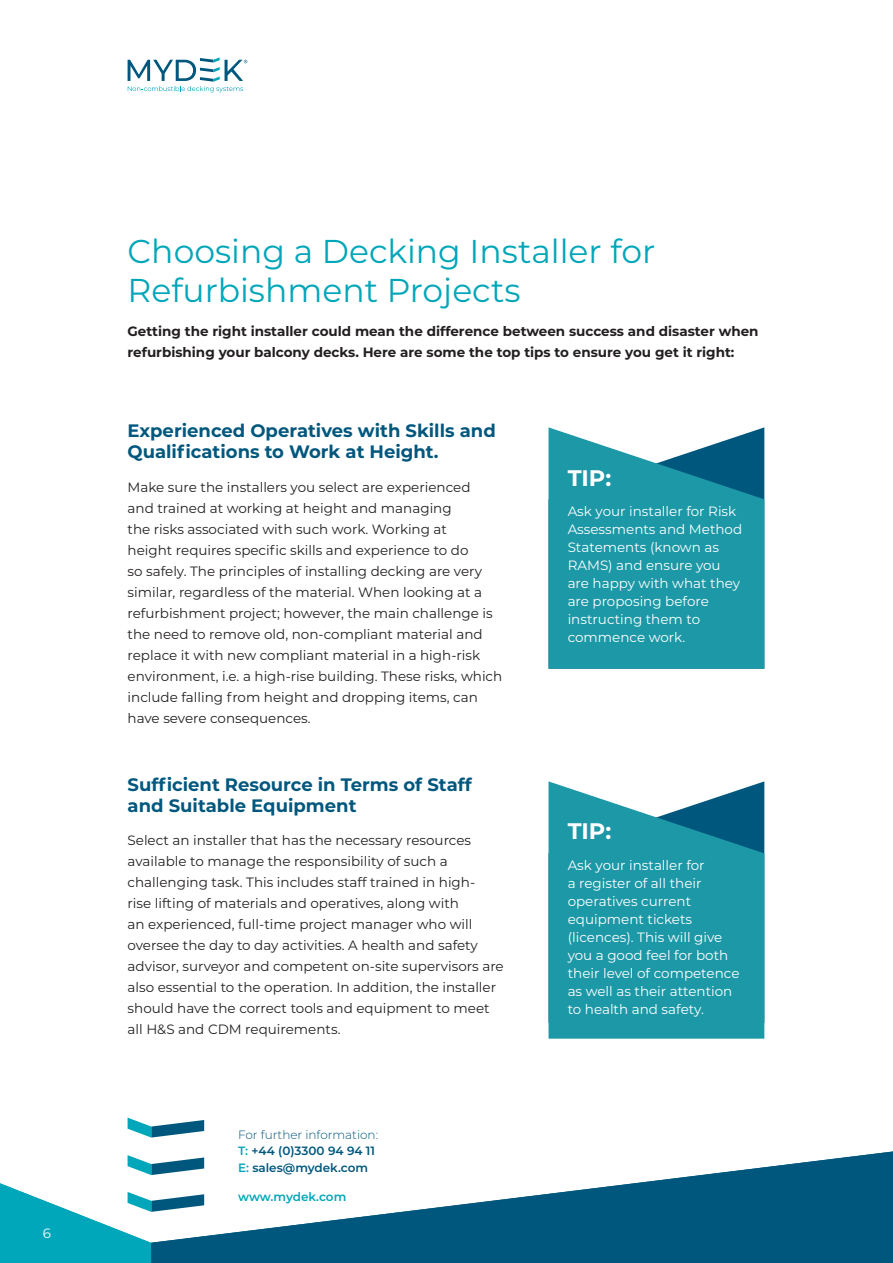
<style>
.page{position:relative;width:893px;height:1263px;background:#fff}
.page>*{position:absolute;margin:0;border:0;box-sizing:border-box;transform-origin:0 0}
.Body_text{font:33px/39.6px "Montserrat";color:#00a6b9}
.Body_text-2{font:700 22.5px "Montserrat";color:#fff}
.Body_text_sub_headin{font:700 18px/21px "Montserrat";color:#00577d}
.Body_text-3{font:13.5px/21px "Montserrat";color:#231f20}
.t1{font:13.5px/18px "Montserrat";color:#fff}
.Body_text_intro{font:700 13.5px/21px "Montserrat";color:#231f20}
.t2{font:600 12px/16.5px "Montserrat";color:#00577d}
.t3{font:600 12px "Montserrat";letter-spacing:-.01em;color:#00a6b9}
.s1{font-weight:300}
.s2{color:#00a6b9}
</style>
<div class="page">
<svg style="left:0;top:1155px;width:151px;height:108px"></svg>
<svg style="left:128px;top:1117px;width:76px;height:20px"></svg>
<svg style="left:151px;top:1151px;width:742px;height:112px;fill:#00577d"></svg>
<svg style="left:128px;top:57px;width:119px;height:35px"></svg>
<svg style="left:549px;top:427px;width:215px;height:242px;fill:#1c98a6"></svg>
<svg style="left:549px;top:781px;width:215px;height:258px;fill:#1c98a6"></svg>
<p class="t1" style="left:43px;top:1223px;width:10px">6</p>
<p class="Body_text" style="left:128px;top:230px;width:529px">Choosing a Decking Installer for<br>Refurbishment Projects</p>
<p class="Body_text_intro" style="left:128px;top:320px;width:632px">Getting the right installer could mean the difference between success and disaster when refurbishing your balcony decks. Here are some the top tips to ensure you get it right:</p>
<p class="Body_text_sub_headin" style="left:128px;top:420px;width:370px">Experienced Operatives with Skills and<br>Qualifications to Work at Height.</p>
<p class="Body_text-3" style="left:128px;top:476px;width:376px">Make sure the installers you select are experienced<br>and trained at working at height and managing<br>the risks associated with such work. Working at<br>height requires specific skills and experience to do<br>so safely. The principles of installing decking are very similar, regardless of the material. When looking at a refurbishment project; however, the main challenge is the need to remove old, non-compliant material and replace it with new compliant material in a high-risk environment, i.e. a high-rise building. These risks, which include falling from height and dropping items, can have severe consequences.</p>
<p class="Body_text_sub_headin" style="left:128px;top:773px;width:346px">Sufficient Resource in Terms of Staff and Suitable Equipment</p>
<p class="Body_text-3" style="left:128px;top:830px;width:378px">Select an installer that has the necessary resources available to manage the responsibility of such a challenging task. This includes staff trained in high-<br>rise lifting of materials and operatives, along with<br>an experienced, full-time project manager who will oversee the day to day activities. A health and safety advisor, surveyor and competent on-site supervisors are also essential to the operation. In addition, the installer should have the correct tools and equipment to meet all H&amp;S and CDM requirements.</p>
<p class="t2" style="left:238px;top:1125px;width:141px"><span class="s1">For further information:<br></span><span class="s2">T:</span> +44 (0)3300 94 94 11<br><span class="s2">E:</span> sales@mydek.com</p>
<p class="t3" style="left:238px;top:1188px;width:110px">www.mydek.com</p>
<p class="Body_text-2" style="left:568px;top:461px;width:45px">TIP:</p>
<p class="t1" style="left:568px;top:502px;width:176px">Ask your installer for Risk<br>Assessments and Method<br>Statements (known as<br>RAMS) and ensure you are happy with what they are proposing before instructing them to commence work.</p>
<p class="Body_text-2" style="left:568px;top:815px;width:45px">TIP:</p>
<p class="t1" style="left:568px;top:856px;width:173px">Ask your installer for<br>a register of all their operatives current equipment tickets (licences). This will give you a good feel for both their level of competence as well as their attention to health and safety.</p>
</div>
